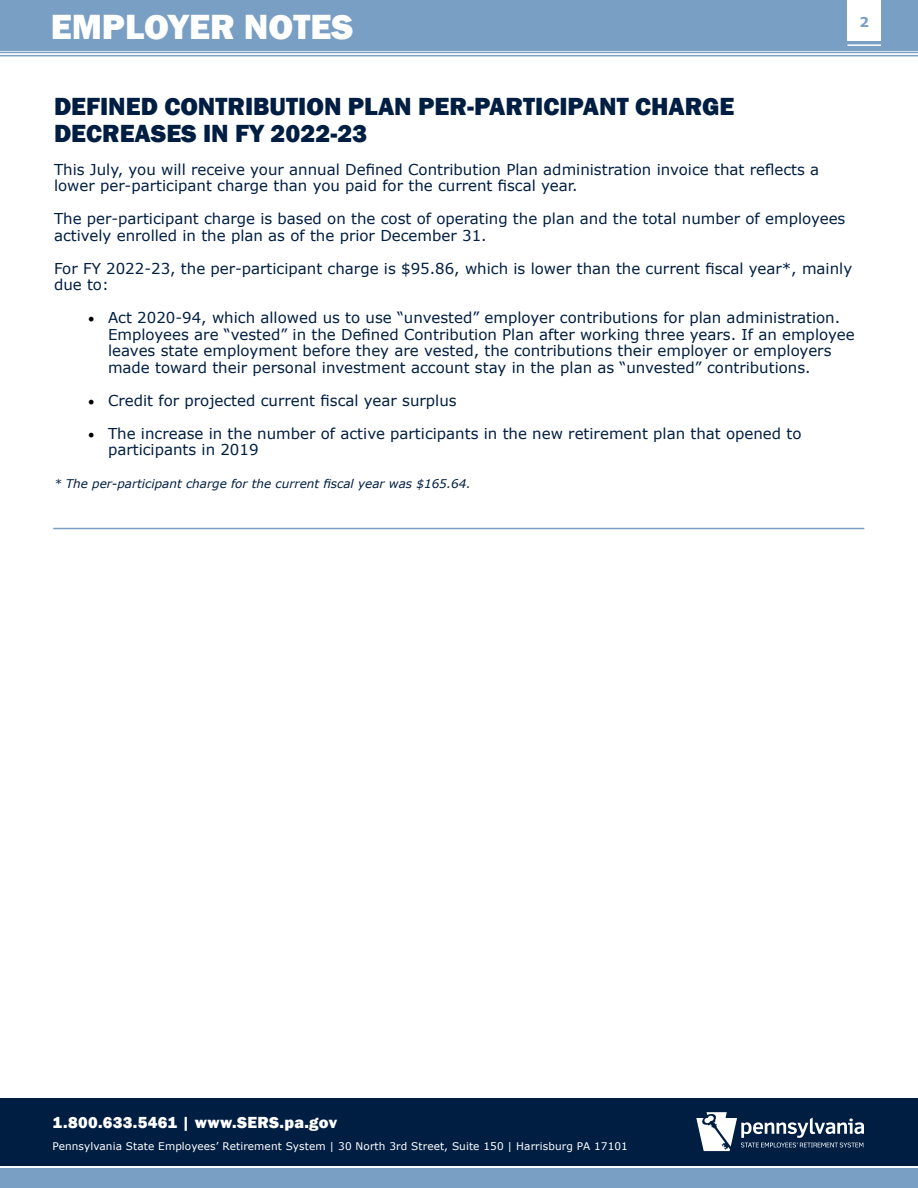
<style>
.page{position:relative;width:918px;height:1188px;background:#fff}
.page>*{position:absolute;margin:0;border:0;box-sizing:border-box;transform-origin:0 0}
.t1{font:800 36px "Franklin Gothic";color:#fff}
.t2{font:800 25.5px/27px "Franklin Gothic";color:#001e42}
.t3{font:800 16.5px "Franklin Gothic";letter-spacing:.02em;color:#fff}
.t4{font:15px/16.5px "Verdana";color:#001e42}
.t5{font:700 13.5px "Verdana";color:#799fc4}
.t6{font:italic 12px "Verdana";color:#001e42}
.t7{font:10.5px "Verdana";letter-spacing:.01em;color:#fff}
.s1{font-family:"Minion Pro";font-size:18px;color:#000}
</style>
<div class="page">
<div style="left:0;top:1168px;width:918px;height:20px;background:#799fc4"></div>
<div style="left:0;top:1098px;width:918px;height:67px;background:#001e42"></div>
<svg style="left:696px;top:1112px;width:168px;height:39px"></svg>
<hr style="left:0;top:55px;width:918px;height:1px;background:#799fc4">
<hr style="left:0;top:52px;width:918px;height:1px;background:#799fc4">
<div style="left:0;top:0;width:918px;height:51px;background:#799fc4"></div>
<div style="left:848px;top:0;width:33px;height:40px;background:#fff"></div>
<hr style="left:848px;top:44px;width:33px;height:2px;background:#fff">
<hr style="left:53px;top:528px;width:811px;height:1px;background:#799fc4">
<h1 class="t1" style="left:51px;top:3px;width:304px">EMPLOYER NOTES</h1>
<p class="t5" style="left:860px;top:13px;width:11px">2</p>
<h2 class="t2" style="left:54px;top:93px;width:682px">DEFINED CONTRIBUTION PLAN PER-PARTICIPANT CHARGE<br>DECREASES IN FY 2022-23</h2>
<p class="t4" style="left:54px;top:161px;width:767px">This July, you will receive your annual Defined Contribution Plan administration invoice that reflects a lower per-participant charge than you paid for the current fiscal year.</p>
<p class="t4" style="left:54px;top:211px;width:793px">The per-participant charge is based on the cost of operating the plan and the total number of employees actively enrolled in the plan as of the prior December 31.</p>
<p class="t4" style="left:54px;top:260px;width:800px">For FY 2022-23, the per-participant charge is $95.86, which is lower than the current fiscal year*, mainly due to:</p>
<p class="t4" style="left:108px;top:310px;width:748px;text-indent:-20px"><span class="s1">•</span> Act 2020-94, which allowed us to use “unvested” employer contributions for plan administration.<br>Employees are “vested” in the Defined Contribution Plan after working three years. If an employee leaves state employment before they are vested, the contributions their employer or employers made toward their personal investment account stay in the plan as “unvested” contributions.</p>
<p class="t4" style="left:88px;top:392px;width:370px"><span class="s1">•</span> Credit for projected current fiscal year surplus</p>
<p class="t4" style="left:108px;top:425px;width:695px;text-indent:-20px"><span class="s1">•</span> The increase in the number of active participants in the new retirement plan that opened to participants in 2019</p>
<p class="t6" style="left:54px;top:476px;width:418px">* The per-participant charge for the current fiscal year was $165.64.</p>
<p class="t3" style="left:53px;top:1112px;width:286px">1.800.633.5461 | www.SERS.pa.gov</p>
<p class="t7" style="left:53px;top:1140px;width:577px">Pennsylvania State Employees’ Retirement System | 30 North 3rd Street, Suite 150 | Harrisburg PA 17101</p>
</div>
